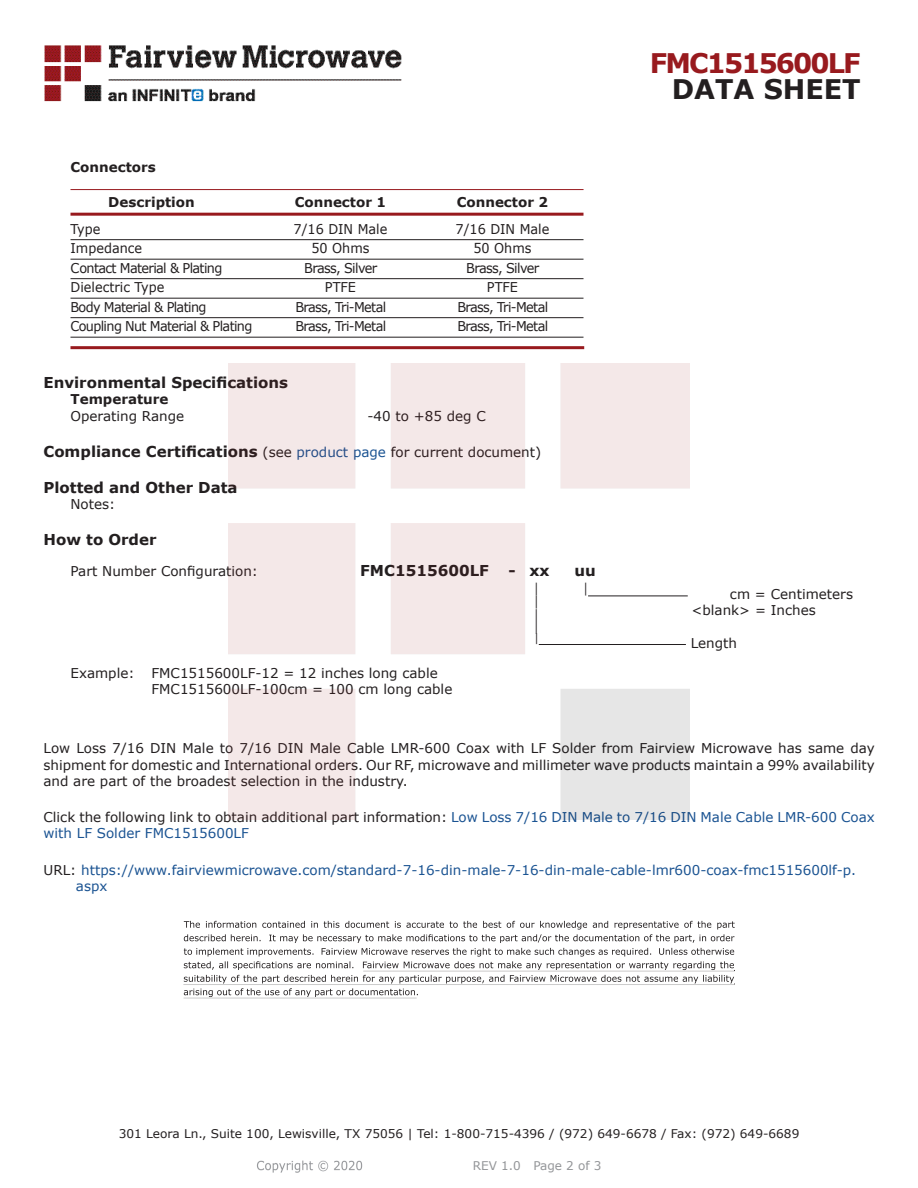
<style>
.page{position:relative;width:918px;height:1188px;background:#fff}
.page>*{position:absolute;margin:0;border:0;box-sizing:border-box;transform-origin:0 0}
.FM{font:700 27px "Verdana";letter-spacing:-.07em;color:#981a1e}
.t1{font:700 27px "Verdana";color:#231f20}
.Specs_Para{font:25.8px "Verdana";color:#231f20;scale:.39 1}
.Head1_for_Compliance{font:700 15px "Verdana";color:#231f20}
.Head1{font:700 15px "Verdana";color:#231f20}
.Specs_Para-2{font:700 15px "Verdana";color:#231f20}
.Web_Description_Para{font:13.5px/16.2px "Verdana";color:#231f20;text-align:justify}
.Table_Body_Connector{font:13.5px "Verdana";letter-spacing:-.05em;color:#231f20;scale:.95 1}
.Specs_Para-3{font:13.5px "Verdana";color:#231f20}
.Web_Description_Para-2{font:13.5px/16.2px "Verdana";color:#1a5392}
.URL_para{font:13.5px/16.2px "Verdana";color:#1a5392}
.Table_Body_Connector-2{font:13.5px "Verdana";color:#231f20;scale:.95 1}
.Table_Header_Connect{font:700 13.5px "Verdana";color:#231f20}
.Head2_after_Head1{font:700 13.5px "Verdana";color:#231f20}
.Head2{font:700 13.5px "Verdana";color:#231f20}
.Specs_Para-4{font:13.5px "Verdana";color:#231f20;scale:.75 1}
.t2{font:12px "Verdana";color:#231f20}
.REV_Info{font:12px "Verdana";color:#939598}
.Specs_Para-5{font:11.25px "Verdana";color:#231f20;scale:.86 1}
.s1{font-weight:400;font-size:13.5px}
.s2{font-weight:400;font-size:13.5px;color:#1a5392}
.s3{color:#231f20}
</style>
<div class="page">
<hr style="left:70px;top:189px;width:514px;height:1px;background:#981a1e">
<hr style="left:70px;top:213px;width:514px;height:3px;background:#981a1e">
<hr style="left:70px;top:239px;width:514px;height:1px;background:#231f20">
<hr style="left:70px;top:259px;width:514px;height:1px;background:#231f20">
<hr style="left:70px;top:278px;width:514px;height:1px;background:#231f20">
<hr style="left:70px;top:298px;width:514px;height:1px;background:#231f20">
<hr style="left:70px;top:317px;width:514px;height:1px;background:#231f20">
<hr style="left:70px;top:337px;width:514px;height:1px;background:#231f20">
<hr style="left:70px;top:346px;width:514px;height:3px;background:#981a1e">
<svg style="left:184px;top:921px;width:551px;height:76px"></svg>
<hr style="left:363px;top:971px;width:372px;height:1px;background:#231f20">
<hr style="left:183px;top:984px;width:551px;height:1px;background:#231f20">
<hr style="left:184px;top:998px;width:233px;height:1px;background:#231f20">
<img style="left:257px;top:1160px;width:106px;height:13px">
<img style="left:228px;top:364px;width:462px;height:456px">
<img style="left:44px;top:45px;width:358px;height:57px">
<p class="Head2" style="left:70px;top:158px;width:87px">Connectors</p>
<p class="Table_Header_Connect" style="left:108px;top:192px;width:88px">Description</p>
<p class="Table_Header_Connect" style="left:295px;top:192px;width:93px">Connector 1</p>
<p class="Table_Header_Connect" style="left:457px;top:192px;width:93px">Connector 2</p>
<p class="Table_Body_Connector" style="left:70px;top:219px;width:33px">Type</p>
<p class="Table_Body_Connector-2" style="left:294px;top:219px;width:100px">7/16 DIN Male</p>
<p class="Table_Body_Connector-2" style="left:456px;top:219px;width:100px">7/16 DIN Male</p>
<p class="Table_Body_Connector-2" style="left:70px;top:239px;width:77px">Impedance</p>
<p class="Table_Body_Connector" style="left:311px;top:239px;width:63px">50 Ohms</p>
<p class="Table_Body_Connector" style="left:473px;top:239px;width:63px">50 Ohms</p>
<p class="Table_Body_Connector" style="left:70px;top:258px;width:161px">Contact Material &amp; Plating</p>
<p class="Table_Body_Connector" style="left:304px;top:258px;width:78px">Brass, Silver</p>
<p class="Table_Body_Connector" style="left:466px;top:258px;width:78px">Brass, Silver</p>
<p class="Table_Body_Connector-2" style="left:70px;top:278px;width:100px">Dielectric Type</p>
<p class="Table_Body_Connector" style="left:325px;top:278px;width:34px">PTFE</p>
<p class="Table_Body_Connector" style="left:487px;top:278px;width:34px">PTFE</p>
<p class="Table_Body_Connector" style="left:70px;top:297px;width:145px">Body Material &amp; Plating</p>
<p class="Table_Body_Connector" style="left:295px;top:297px;width:97px">Brass, Tri-Metal</p>
<p class="Table_Body_Connector" style="left:457px;top:297px;width:97px">Brass, Tri-Metal</p>
<p class="Table_Body_Connector" style="left:70px;top:317px;width:193px">Coupling Nut Material &amp; Plating</p>
<p class="Table_Body_Connector" style="left:295px;top:317px;width:97px">Brass, Tri-Metal</p>
<p class="Table_Body_Connector" style="left:457px;top:317px;width:97px">Brass, Tri-Metal</p>
<p class="FM" style="left:650px;top:44px;width:213px">FMC1515600LF</p>
<p class="t1" style="left:672px;top:70px;width:191px">DATA SHEET</p>
<p class="Head1" style="left:44px;top:372px;width:246px">Environmental Specifications</p>
<p class="Head2_after_Head1" style="left:70px;top:390px;width:100px">Temperature</p>
<p class="Specs_Para-3" style="left:70px;top:406px;width:115px">Operating Range</p>
<p class="Specs_Para-3" style="left:368px;top:406px;width:120px">-40 to +85 deg C</p>
<p class="Head1_for_Compliance" style="left:44px;top:440px;width:499px">Compliance Certifications <span class="s1">(see</span> <span class="s2">product page</span> <span class="s1">for current document)</span></p>
<p class="Head1_for_Compliance" style="left:44px;top:476px;width:196px">Plotted and Other Data</p>
<p class="Specs_Para-3" style="left:70px;top:495px;width:46px">Notes:</p>
<p class="Head1_for_Compliance" style="left:44px;top:529px;width:115px">How to Order</p>
<p class="Specs_Para-3" style="left:70px;top:562px;width:189px">Part Number Configuration:</p>
<p class="Specs_Para-2" style="left:360px;top:560px;width:130px">FMC1515600LF</p>
<p class="Specs_Para-2" style="left:509px;top:560px;width:43px">- xx</p>
<p class="Specs_Para-2" style="left:575px;top:560px;width:23px">uu</p>
<p class="Specs_Para-4" style="left:534px;top:579px;width:8px">|</p>
<p class="Specs_Para-4" style="left:584px;top:579px;width:8px">|</p>
<p class="Specs_Para-3" style="left:730px;top:585px;width:125px">cm = Centimeters</p>
<p class="Specs_Para-4" style="left:534px;top:592px;width:8px">|</p>
<p class="Specs_Para-3" style="left:692px;top:601px;width:126px">&lt;blank&gt; = Inches</p>
<p class="Specs_Para" style="left:534px;top:602px;width:13px">|</p>
<p class="Specs_Para-5" style="left:534px;top:630px;width:7px">|</p>
<p class="Specs_Para-3" style="left:691px;top:634px;width:48px">Length</p>
<p class="Specs_Para-3" style="left:70px;top:663px;width:66px">Example:</p>
<p class="Specs_Para-3" style="left:152px;top:663px;width:288px">FMC1515600LF-12 = 12 inches long cable</p>
<p class="Specs_Para-3" style="left:152px;top:680px;width:302px">FMC1515600LF-100cm = 100 cm long cable</p>
<p class="Web_Description_Para" style="left:44px;top:740px;width:833px">Low Loss 7/16 DIN Male to 7/16 DIN Male Cable LMR-600 Coax with LF Solder from Fairview Microwave has same day shipment for domestic and International orders. Our RF, microwave and millimeter wave products maintain a 99% availability and are part of the broadest selection in the industry.</p>
<p class="Web_Description_Para-2" style="left:44px;top:809px;width:833px"><span class="s3">Click the following link to obtain additional part information:</span> Low Loss 7/16 DIN Male to 7/16 DIN Male Cable LMR-600 Coax with LF Solder FMC1515600LF</p>
<p class="URL_para" style="left:76px;top:862px;width:782px;text-indent:-32px"><span class="s3">URL:</span> https://www.fairviewmicrowave.com/standard-7-16-din-male-7-16-din-male-cable-lmr600-coax-fmc1515600lf-p. aspx</p>
<p class="t2" style="left:119px;top:1125px;width:682px">301 Leora Ln., Suite 100, Lewisville, TX 75056 | Tel: 1-800-715-4396 / (972) 649-6678 / Fax: (972) 649-6689</p>
<p class="REV_Info" style="left:473px;top:1157px;width:130px">REV 1.0 Page 2 of 3</p>
</div>
